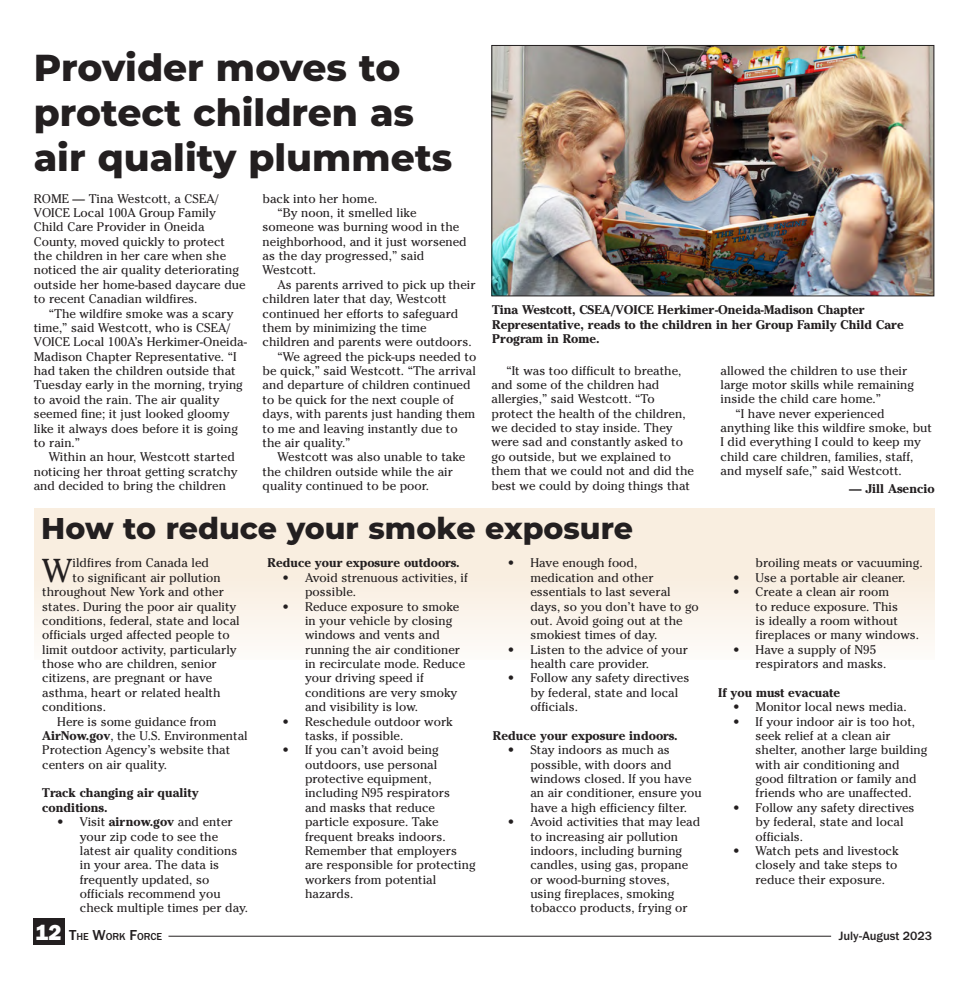
<style>
.page{position:relative;width:968px;height:990px;background:#fff}
.page>*{position:absolute;margin:0;border:0;box-sizing:border-box;transform-origin:0 0}
.t1{font:800 37.5px/45px "Montserrat";color:#231f20}
.t2{font:33px "Cheltenham Std";color:#231f20}
.t3{font:800 30px "Montserrat";color:#231f20}
.t4{font:12.5px/14.4px "Cheltenham Std";color:#231f20}
.t5{font:700 12.5px/14.4px "Cheltenham Std";color:#231f20}
.Work_Force_folios{font:500 12.5px "Franklin Gothic URW";color:#231f20}
.Work_Force_folios-2{font:500 10.5px "Franklin Gothic URW";color:#231f20}
.s1{font-weight:700}
.s2{font-family:"Franklin Gothic URW Hea";font-weight:400;font-size:22.5px;color:#fff}
.s3{font-size:15px}
</style>
<div class="page">
<div style="left:34px;top:508px;width:900px;height:151px;background:linear-gradient(to bottom,#f8ebda,#fcf9f4)"></div>
<div style="left:34px;top:918px;width:31px;height:27px;background:#231f20"></div>
<hr style="left:168px;top:936px;width:663px;height:1px;background:#231f20">
<img style="left:493px;top:47px;width:439px;height:247px">
<div style="left:491px;top:45px;width:443px;height:251px;border:1px solid #231f20"></div>
<p class="t1" style="left:34px;top:43px;width:420px">Provider moves to protect children as air quality plummets</p>
<p class="t4" style="left:34px;top:191px;width:213px">ROME — Tina Westcott, a CSEA/<br>VOICE Local 100A Group Family<br>Child Care Provider in Oneida<br>County, moved quickly to protect the children in her care when she noticed the air quality deteriorating outside her home-based daycare due to recent Canadian wildfires.</p>
<p class="t4" style="left:34px;top:306px;width:215px;text-indent:15px">“The wildfire smoke was a scary time,” said Westcott, who is CSEA/<br>VOICE Local 100A’s Herkimer-Oneida-<br>Madison Chapter Representative. “I had taken the children outside that<br>Tuesday early in the morning, trying to avoid the rain. The air quality seemed fine; it just looked gloomy like it always does before it is going to rain.”</p>
<p class="t4" style="left:34px;top:450px;width:205px;text-indent:15px">Within an hour, Westcott started noticing her throat getting scratchy and decided to bring the children</p>
<p class="t4" style="left:263px;top:191px;width:116px">back into her home.</p>
<p class="t4" style="left:263px;top:206px;width:206px;text-indent:15px">“By noon, it smelled like someone was burning wood in the neighborhood, and it just worsened as the day progressed,” said<br>Westcott.</p>
<p class="t4" style="left:263px;top:277px;width:214px;text-indent:15px">As parents arrived to pick up their children later that day, Westcott continued her efforts to safeguard them by minimizing the time children and parents were outdoors.</p>
<p class="t4" style="left:263px;top:349px;width:215px;text-indent:15px">“We agreed the pick-ups needed to be quick,” said Westcott. “The arrival and departure of children continued to be quick for the next couple of days, with parents just handing them to me and leaving instantly due to the air quality.”</p>
<p class="t4" style="left:263px;top:450px;width:204px;text-indent:15px">Westcott was also unable to take the children outside while the air quality continued to be poor.</p>
<p class="t5" style="left:492px;top:303px;width:413px">Tina Westcott, CSEA/VOICE Herkimer-Oneida-Madison Chapter<br>Representative, reads to the children in her Group Family Child Care<br>Program in Rome.</p>
<p class="t4" style="left:491px;top:363px;width:204px;text-indent:15px">“It was too difficult to breathe, and some of the children had allergies,” said Westcott. “To protect the health of the children, we decided to stay inside. They were sad and constantly asked to go outside, but we explained to them that we could not and did the best we could by doing things that</p>
<p class="t4" style="left:720px;top:363px;width:195px">allowed the children to use their large motor skills while remaining inside the child care home.”</p>
<p class="t4" style="left:720px;top:406px;width:213px;text-indent:15px">“I have never experienced anything like this wildfire smoke, but I did everything I could to keep my child care children, families, staff, and myself safe,” said Westcott.</p>
<p class="t5" style="left:849px;top:481px;width:87px">— Jill Asencio</p>
<p class="t3" style="left:41px;top:507px;width:593px">How to reduce your smoke exposure</p>
<p class="t2" style="left:42px;top:551px;width:32px">W</p>
<p class="t4" style="left:73px;top:556px;width:138px">ildfires from Canada led</p>
<p class="t4" style="left:530px;top:556px;width:170px;text-indent:-22px">• Have enough food, medication and other essentials to last several days, so you don’t have to go out. Avoid going out at the smokiest times of day.</p>
<p class="t4" style="left:530px;top:642px;width:159px;text-indent:-22px">• Listen to the advice of your health care provider.</p>
<p class="t4" style="left:530px;top:671px;width:160px;text-indent:-22px">• Follow any safety directives by federal, state and local officials.</p>
<p class="t5" style="left:493px;top:728px;width:186px">Reduce your exposure indoors.</p>
<p class="t4" style="left:530px;top:743px;width:173px;text-indent:-22px">• Stay indoors as much as possible, with doors and windows closed. If you have an air conditioner, ensure you have a high efficiency filter.</p>
<p class="t4" style="left:530px;top:815px;width:171px;text-indent:-22px">• Avoid activities that may lead to increasing air pollution indoors, including burning candles, using gas, propane or wood-burning stoves, using fireplaces, smoking tobacco products, frying or</p>
<p class="t5" style="left:267px;top:556px;width:194px">Reduce your exposure outdoors.</p>
<p class="t4" style="left:305px;top:570px;width:164px;text-indent:-22px">• Avoid strenuous activities, if possible.</p>
<p class="t4" style="left:305px;top:599px;width:162px;text-indent:-22px">• Reduce exposure to smoke in your vehicle by closing windows and vents and running the air conditioner in recirculate mode. Reduce your driving speed if conditions are very smoky and visibility is low.</p>
<p class="t4" style="left:305px;top:714px;width:149px;text-indent:-22px">• Reschedule outdoor work tasks, if possible.</p>
<p class="t4" style="left:305px;top:743px;width:172px;text-indent:-22px">• If you can’t avoid being outdoors, use personal protective equipment, including N95 respirators<br>and masks that reduce particle exposure. Take frequent breaks indoors.<br>Remember that employers are responsible for protecting workers from potential hazards.</p>
<p class="t4" style="left:73px;top:570px;width:149px">to significant air pollution</p>
<p class="t4" style="left:42px;top:585px;width:183px">throughout New York and other</p>
<p class="t4" style="left:42px;top:599px;width:195px">states. During the poor air quality</p>
<p class="t4" style="left:42px;top:613px;width:199px">conditions, federal, state and local</p>
<p class="t4" style="left:42px;top:628px;width:189px">officials urged affected people to</p>
<p class="t4" style="left:42px;top:642px;width:196px">limit outdoor activity, particularly</p>
<p class="t4" style="left:42px;top:657px;width:176px">those who are children, senior</p>
<p class="t4" style="left:42px;top:671px;width:171px">citizens, are pregnant or have</p>
<p class="t4" style="left:42px;top:685px;width:180px">asthma, heart or related health</p>
<p class="t4" style="left:42px;top:700px;width:65px">conditions.</p>
<p class="t4" style="left:42px;top:714px;width:207px;text-indent:15px">Here is some guidance from<br><span class="s1">AirNow.gov</span>, the U.S. Environmental<br>Protection Agency’s website that centers on air quality.</p>
<p class="t5" style="left:42px;top:786px;width:158px">Track changing air quality conditions.</p>
<p class="t4" style="left:80px;top:815px;width:170px;text-indent:-22px">• Visit <span class="s1">airnow.gov</span> and enter your zip code to see the latest air quality conditions in your area. The data is frequently updated, so officials recommend you check multiple times per day.</p>
<p class="t4" style="left:755px;top:556px;width:168px">broiling meats or vacuuming.</p>
<p class="t4" style="left:733px;top:570px;width:174px">• Use a portable air cleaner.</p>
<p class="t4" style="left:755px;top:585px;width:165px;text-indent:-22px">• Create a clean air room<br>to reduce exposure. This<br>is ideally a room without fireplaces or many windows.</p>
<p class="t4" style="left:755px;top:642px;width:132px;text-indent:-22px">• Have a supply of N95 respirators and masks.</p>
<p class="t5" style="left:718px;top:685px;width:124px">If you must evacuate</p>
<p class="t4" style="left:733px;top:700px;width:175px">• Monitor local news media.</p>
<p class="t4" style="left:755px;top:714px;width:173px;text-indent:-22px">• If your indoor air is too hot, seek relief at a clean air shelter, another large building with air conditioning and good filtration or family and friends who are unaffected.</p>
<p class="t4" style="left:755px;top:800px;width:160px;text-indent:-22px">• Follow any safety directives by federal, state and local officials.</p>
<p class="t4" style="left:755px;top:843px;width:144px;text-align:justify;text-indent:-22px">• Watch pets and livestock closely and take steps to reduce their exposure.</p>
<p class="Work_Force_folios-2" style="left:35px;top:930px;width:128px"><span class="s2">12</span> <span class="s3">T</span>HE <span class="s3">W</span>ORK <span class="s3">F</span>ORCE</p>
<p class="Work_Force_folios" style="left:838px;top:928px;width:95px">July-August 2023</p>
</div>
